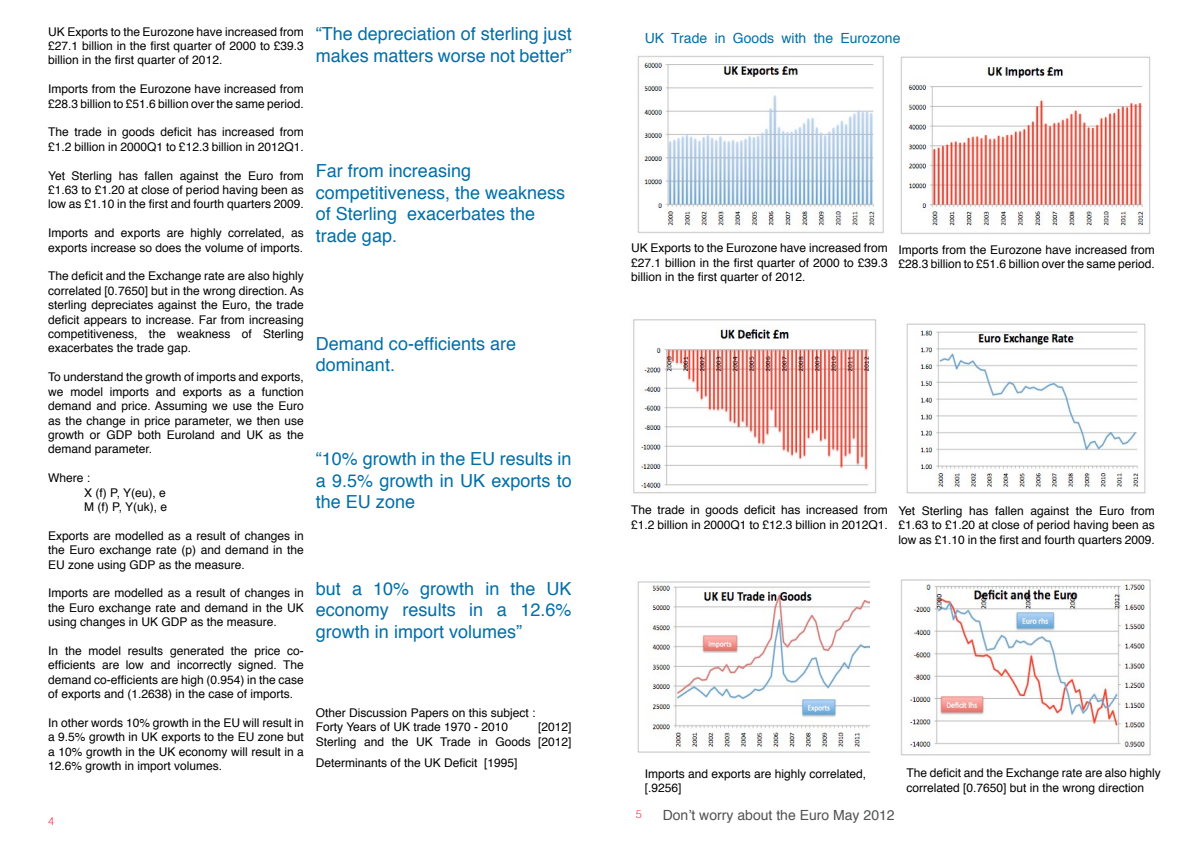
<style>
.page{position:relative;width:1191px;height:842px;background:#fff}
.page>*{position:absolute;margin:0;border:0;box-sizing:border-box;transform-origin:0 0}
.t1{font:18px/21.6px "Helvetica";color:#006fa8}
.t2{font:14px "Helvetica";color:#006fa8}
.t3{font:14px "Helvetica";color:#515254}
.t4{font:12px/14.4px "Helvetica";color:#000;text-align:justify}
.t5{font:300 11px "Helvetica";color:#ff3248}
</style>
<div class="page">
<img style="left:637px;top:55px;width:247px;height:179px">
<img style="left:900px;top:56px;width:251px;height:178px">
<img style="left:633px;top:319px;width:244px;height:175px">
<img style="left:900px;top:579px;width:251px;height:177px">
<img style="left:906px;top:323px;width:240px;height:171px">
<img style="left:637px;top:581px;width:232px;height:172px">
<p class="t4" style="left:48px;top:25px;width:257px">UK Exports to the Eurozone have increased from £27.1 billion in the first quarter of 2000 to £39.3 billion in the first quarter of 2012.</p>
<p class="t4" style="left:48px;top:82px;width:257px">Imports from the Eurozone have increased from £28.3 billion to £51.6 billion over the same period.</p>
<p class="t4" style="left:48px;top:125px;width:257px">The trade in goods deficit has increased from £1.2 billion in 2000Q1 to £12.3 billion in 2012Q1.</p>
<p class="t4" style="left:48px;top:169px;width:257px">Yet Sterling has fallen against the Euro from £1.63 to £1.20 at close of period having been as low as £1.10 in the first and fourth quarters 2009.</p>
<p class="t4" style="left:48px;top:226px;width:257px">Imports and exports are highly correlated, as exports increase so does the volume of imports.</p>
<p class="t4" style="left:48px;top:269px;width:257px">The deficit and the Exchange rate are also highly correlated [0.7650] but in the wrong direction. As sterling depreciates against the Euro, the trade deficit appears to increase. Far from increasing competitiveness, the weakness of Sterling exacerbates the trade gap.</p>
<p class="t4" style="left:48px;top:370px;width:257px">To understand the growth of imports and exports, we model imports and exports as a function demand and price. Assuming we use the Euro as the change in price parameter, we then use growth or GDP both Euroland and UK as the demand parameter.</p>
<p class="t4" style="left:84px;top:471px;width:84px;text-align:left;text-indent:-36px">Where :<br>X (f) P, Y(eu), e<br>M (f) P, Y(uk), e</p>
<p class="t4" style="left:48px;top:529px;width:257px">Exports are modelled as a result of changes in the Euro exchange rate (p) and demand in the EU zone using GDP as the measure.</p>
<p class="t4" style="left:48px;top:586px;width:257px">Imports are modelled as a result of changes in the Euro exchange rate and demand in the UK using changes in UK GDP as the measure.</p>
<p class="t4" style="left:48px;top:644px;width:257px">In the model results generated the price co&shy;efficients are low and incorrectly signed. The demand co-efficients are high (0.954) in the case of exports and (1.2638) in the case of imports.</p>
<p class="t4" style="left:48px;top:716px;width:257px">In other words 10% growth in the EU will result in a 9.5% growth in UK exports to the EU zone but a 10% growth in the UK economy will result in a 12.6% growth in import volumes.</p>
<h1 class="t1" style="left:316px;top:24px;width:257px">“The depreciation of sterling just makes matters worse not better”</h1>
<h1 class="t1" style="left:316px;top:160px;width:251px">Far from increasing competitiveness, the weakness of Sterling exacerbates the trade gap.</h1>
<h1 class="t1" style="left:316px;top:333px;width:202px">Demand co-efficients are dominant.</h1>
<h1 class="t1" style="left:316px;top:448px;width:257px;text-align:justify">“10% growth in the EU results in a 9.5% growth in UK exports to the EU zone</h1>
<h1 class="t1" style="left:316px;top:578px;width:257px;text-align:justify">but a 10% growth in the UK economy results in a 12.6% growth in import volumes”</h1>
<p class="t4" style="left:316px;top:706px;width:221px">Other Discussion Papers on this subject :<br>Forty Years of UK trade 1970 - 2010</p>
<p class="t4" style="left:316px;top:720px;width:257px;text-align:right">[2012]<br>Sterling and the UK Trade in Goods [2012]</p>
<p class="t4" style="left:316px;top:756px;width:203px">Determinants of the UK Deficit [1995]</p>
<p class="t5" style="left:48px;top:812px;width:8px">4</p>
<p class="t2" style="left:645px;top:27px;width:257px">UK Trade in Goods with the Eurozone</p>
<p class="t4" style="left:631px;top:241px;width:258px">UK Exports to the Eurozone have increased from £27.1 billion in the first quarter of 2000 to £39.3 billion in the first quarter of 2012.</p>
<p class="t4" style="left:898px;top:243px;width:258px">Imports from the Eurozone have increased from £28.3 billion to £51.6 billion over the same period.</p>
<p class="t4" style="left:631px;top:503px;width:258px">The trade in goods deficit has increased from £1.2 billion in 2000Q1 to £12.3 billion in 2012Q1.</p>
<p class="t4" style="left:898px;top:504px;width:258px">Yet Sterling has fallen against the Euro from £1.63 to £1.20 at close of period having been as low as £1.10 in the first and fourth quarters 2009.</p>
<p class="t4" style="left:645px;top:766px;width:223px">Imports and exports are highly correlated, [.9256]</p>
<p class="t5" style="left:636px;top:806px;width:8px">5</p>
<p class="t3" style="left:662px;top:804px;width:233px">Don’t worry about the Euro May 2012</p>
<p class="t4" style="left:906px;top:766px;width:256px">The deficit and the Exchange rate are also highly correlated [0.7650] but in the wrong direction</p>
</div>
